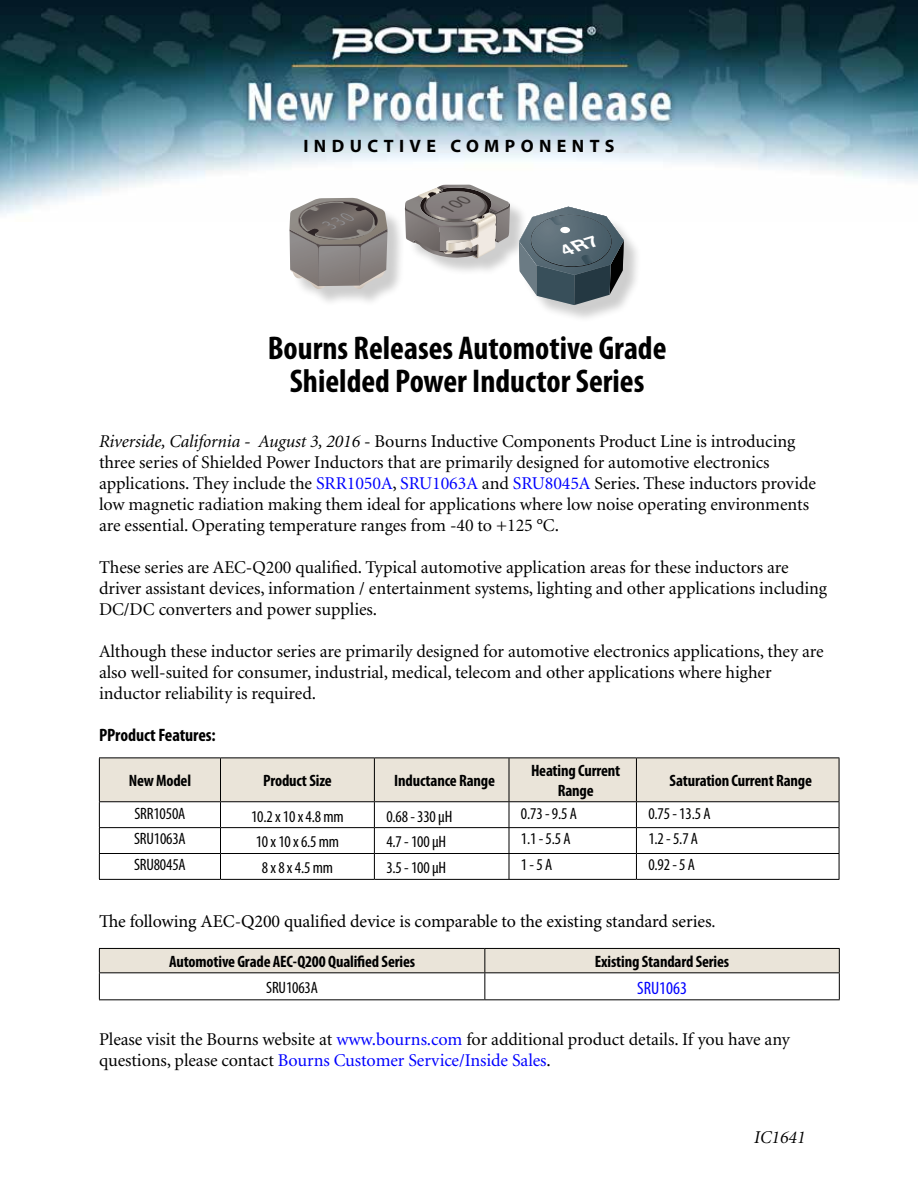
<style>
.page{position:relative;width:918px;height:1188px;background:#fff}
.page>*{position:absolute;margin:0;border:0;box-sizing:border-box;transform-origin:0 0}
.t1{font:700 condensed 33px/33px "Myriad Pro";color:#000;text-align:center}
.t2{font:18px/21px "Minion";letter-spacing:-.005em;color:#000}
.t3{font:18px "Minion Pro";letter-spacing:-.005em;color:#000}
.t4{font:700 18px "Myriad Pro";letter-spacing:.3em;color:#000}
.t5{font:700 condensed 18px "Myriad Pro";letter-spacing:-.005em;color:#000}
.t6{font:condensed 18px "Myriad Pro";color:#00f}
.t7{font:italic 18px "Minion";color:#000}
.t8{font:condensed 16.5px "Myriad Pro";letter-spacing:-.01em;color:#000}
.t9{font:700 condensed 16.5px/19.5px "Myriad Pro";letter-spacing:-.01em;color:#000;text-align:center}
.s1{font-style:italic}
.s2{color:#00f}
</style>
<div class="page">
<img style="left:0;top:0;width:918px;height:222px">
<svg style="left:99px;top:758px;width:741px;height:121px"></svg>
<hr style="left:99px;top:879px;width:121px;height:1px;background:#000">
<hr style="left:220px;top:879px;width:154px;height:1px;background:#000">
<hr style="left:374px;top:879px;width:135px;height:1px;background:#000">
<hr style="left:509px;top:879px;width:127px;height:1px;background:#000">
<hr style="left:636px;top:879px;width:203px;height:1px;background:#000">
<svg style="left:99px;top:948px;width:741px;height:51px"></svg>
<hr style="left:99px;top:999px;width:386px;height:1px;background:#000">
<hr style="left:485px;top:999px;width:355px;height:1px;background:#000">
<div style="left:292px;top:187px;width:350px;height:137px;background:#000;opacity:.2"></div>
<svg style="left:405px;top:185px;width:106px;height:73px;background:#9f9a97"></svg>
<svg style="left:290px;top:198px;width:97px;height:91px;background:#8c8684"></svg>
<svg style="left:519px;top:207px;width:105px;height:98px;background:#6b7981"></svg>
<p class="t4" style="left:303px;top:134px;width:313px">INDUCTIVE COMPONENTS</p>
<h1 class="t1" style="left:268px;top:332px;width:400px">Bourns Releases Automotive Grade<br>Shielded Power Inductor Series</h1>
<p class="t2" style="left:99px;top:431px;width:718px"><span class="s1">Riverside, California - August 3, 2016</span> - Bourns Inductive Components Product Line is introducing three series of Shielded Power Inductors that are primarily designed for automotive electronics applications. They include the <span class="s2">SRR1050A</span>, <span class="s2">SRU1063A</span> and <span class="s2">SRU8045A</span> Series. These inductors provide low magnetic radiation making them ideal for applications where low noise operating environments are essential. Operating temperature ranges from -40 to +125 °C.</p>
<p class="t2" style="left:99px;top:557px;width:730px">These series are AEC-Q200 qualified. Typical automotive application areas for these inductors are driver assistant devices, information / entertainment systems, lighting and other applications including<br>DC/DC converters and power supplies.</p>
<p class="t2" style="left:99px;top:641px;width:726px">Although these inductor series are primarily designed for automotive electronics applications, they are also well-suited for consumer, industrial, medical, telecom and other applications where higher inductor reliability is required.</p>
<p class="t5" style="left:99px;top:725px;width:118px">PProduct Features:</p>
<p class="t9" style="left:129px;top:771px;width:64px">New Model</p>
<p class="t9" style="left:263px;top:771px;width:70px">Product Size</p>
<p class="t9" style="left:394px;top:771px;width:102px">Inductance Range</p>
<p class="t9" style="left:531px;top:761px;width:91px">Heating Current<br>Range</p>
<p class="t9" style="left:669px;top:771px;width:144px">Saturation Current Range</p>
<p class="t8" style="left:134px;top:803px;width:52px">SRR1050A</p>
<p class="t8" style="left:251px;top:806px;width:94px">10.2 x 10 x 4.8 mm</p>
<p class="t8" style="left:386px;top:806px;width:67px">0.68 - 330 µH</p>
<p class="t8" style="left:521px;top:803px;width:57px">0.73 - 9.5 A</p>
<p class="t8" style="left:648px;top:803px;width:64px">0.75 - 13.5 A</p>
<p class="t8" style="left:134px;top:829px;width:53px">SRU1063A</p>
<p class="t8" style="left:256px;top:832px;width:85px">10 x 10 x 6.5 mm</p>
<p class="t8" style="left:386px;top:832px;width:61px">4.7 - 100 µH</p>
<p class="t8" style="left:521px;top:829px;width:51px">1.1 - 5.5 A</p>
<p class="t8" style="left:648px;top:829px;width:51px">1.2 - 5.7 A</p>
<p class="t8" style="left:134px;top:855px;width:53px">SRU8045A</p>
<p class="t8" style="left:262px;top:858px;width:73px">8 x 8 x 4.5 mm</p>
<p class="t8" style="left:386px;top:858px;width:61px">3.5 - 100 µH</p>
<p class="t8" style="left:521px;top:855px;width:33px">1 - 5 A</p>
<p class="t8" style="left:648px;top:855px;width:48px">0.92 - 5 A</p>
<p class="t3" style="left:99px;top:911px;width:618px">The following AEC-Q200 qualified device is comparable to the existing standard series.</p>
<p class="t9" style="left:169px;top:952px;width:248px">Automotive Grade AEC-Q200 Qualified Series</p>
<p class="t9" style="left:595px;top:952px;width:136px">Existing Standard Series</p>
<p class="t8" style="left:266px;top:978px;width:53px">SRU1063A</p>
<p class="t6" style="left:637px;top:977px;width:51px">SRU1063</p>
<p class="t2" style="left:99px;top:1029px;width:692px">Please visit the Bourns website at <span class="s2">www.bourns.com</span> for additional product details. If you have any questions, please contact <span class="s2">Bourns Customer Service/Inside Sales</span>.</p>
<p class="t7" style="left:754px;top:1128px;width:53px">IC1641</p>
</div>
